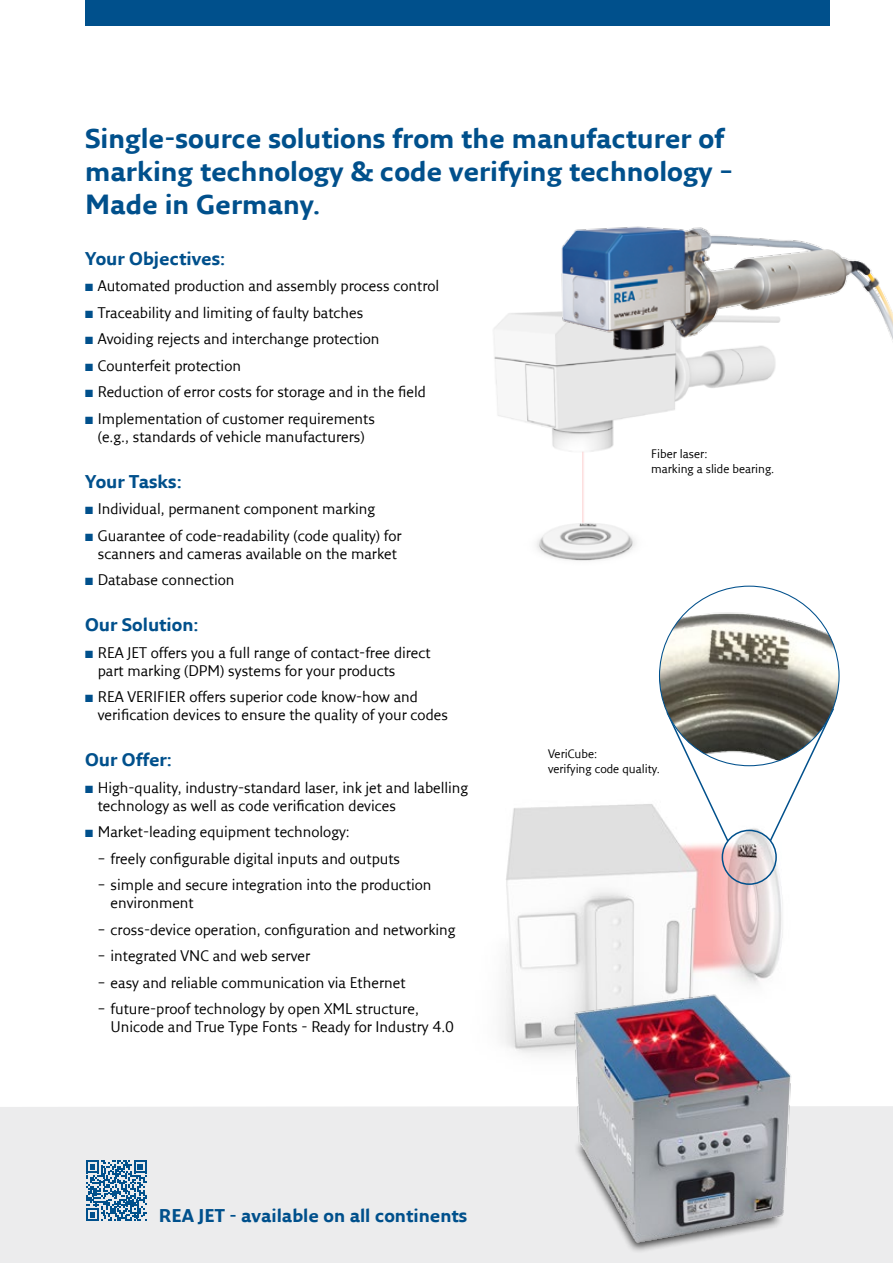
<style>
.page{position:relative;width:893px;height:1263px;background:#ececed}
.page>*{position:absolute;margin:0;border:0;box-sizing:border-box;transform-origin:0 0}
.t1{font:700 27px/33px "Fresco Sans LF";color:#00508c}
.t2{font:700 18px "Fresco Sans LF";color:#00508c}
.t3{font:15px/18px "Fresco Sans LF";color:#000}
.t4{font:12px/15px "Fresco Sans LF";color:#000}
.s1{color:#00508c}
</style>
<div class="page">
<div style="left:0;top:0;width:893px;height:1107px;background:#fff"></div>
<img style="left:432px;top:191px;width:361px;height:408px">
<img style="left:520px;top:197px;width:373px;height:207px">
<img style="left:436px;top:740px;width:372px;height:337px">
<div style="left:573px;top:1128px;width:211px;height:125px;background:#000;opacity:.75"></div>
<img style="left:554px;top:990px;width:256px;height:256px">
<svg style="left:86px;top:1160px;width:61px;height:61px"></svg>
<svg style="left:665px;top:710px;width:65px;height:133px;background:#f5f8fa"></svg>
<div style="left:768px;top:706px;width:67px;height:137px;background:#fff"></div>
<div style="left:722px;top:830px;width:55px;height:55px;border:2px solid #00508c;border-radius:50%"></div>
<img style="left:659px;top:586px;width:180px;height:180px;border-radius:90px">
<div style="left:85px;top:0;width:744px;height:26px;background:#00508c"></div>
<h1 class="t1" style="left:85px;top:121px;width:649px">Single-source solutions from the manufacturer of marking technology &amp; code verifying technology –<br>Made in Germany.</h1>
<p class="t2" style="left:85px;top:247px;width:142px">Your Objectives:</p>
<p class="t3" style="left:85px;top:276px;width:356px"><span class="s1">■</span> Automated production and assembly process control</p>
<p class="t3" style="left:85px;top:303px;width:280px"><span class="s1">■</span> Traceability and limiting of faulty batches</p>
<p class="t3" style="left:85px;top:329px;width:296px"><span class="s1">■</span> Avoiding rejects and interchange protection</p>
<p class="t3" style="left:85px;top:356px;width:157px"><span class="s1">■</span> Counterfeit protection</p>
<p class="t3" style="left:85px;top:382px;width:342px"><span class="s1">■</span> Reduction of error costs for storage and in the field</p>
<p class="t3" style="left:85px;top:409px;width:291px;text-align:center"><span class="s1">■</span> Implementation of customer requirements (e.g., standards of vehicle manufacturers)</p>
<p class="t2" style="left:85px;top:470px;width:98px">Your Tasks:</p>
<p class="t3" style="left:85px;top:499px;width:292px"><span class="s1">■</span> Individual, permanent component marking</p>
<p class="t3" style="left:85px;top:526px;width:318px;text-align:center"><span class="s1">■</span> Guarantee of code-readability (code quality) for scanners and cameras available on the market</p>
<p class="t3" style="left:85px;top:570px;width:151px"><span class="s1">■</span> Database connection</p>
<p class="t2" style="left:85px;top:614px;width:115px">Our Solution:</p>
<p class="t3" style="left:98px;top:643px;width:334px;text-indent:-13px"><span class="s1">■</span> REA JET offers you a full range of contact-free direct part marking (DPM) systems for your products</p>
<p class="t3" style="left:98px;top:687px;width:352px;text-indent:-13px"><span class="s1">■</span> REA VERIFIER offers superior code know-how and verification devices to ensure the quality of your codes</p>
<p class="t2" style="left:85px;top:749px;width:88px">Our Offer:</p>
<p class="t3" style="left:98px;top:778px;width:372px;text-indent:-13px"><span class="s1">■</span> High-quality, industry-standard laser, ink jet and labelling technology as well as code verification devices</p>
<p class="t3" style="left:85px;top:822px;width:266px"><span class="s1">■</span> Market-leading equipment technology:</p>
<p class="t3" style="left:98px;top:849px;width:304px">– freely configurable digital inputs and outputs</p>
<p class="t3" style="left:111px;top:875px;width:322px;text-indent:-13px">– simple and secure integration into the production environment</p>
<p class="t3" style="left:98px;top:920px;width:359px">– cross-device operation, configuration and networking</p>
<p class="t3" style="left:98px;top:946px;width:214px">– integrated VNC and web server</p>
<p class="t3" style="left:98px;top:973px;width:309px">– easy and reliable communication via Ethernet</p>
<p class="t3" style="left:111px;top:999px;width:345px;text-indent:-13px">– future-proof technology by open XML structure,<br>Unicode and True Type Fonts - Ready for Industry 4.0</p>
<p class="t2" style="left:159px;top:1204px;width:310px">REA JET - available on all continents</p>
<p class="t4" style="left:651px;top:446px;width:125px">Fiber laser:<br>marking a slide bearing.</p>
<p class="t4" style="left:548px;top:746px;width:113px">VeriCube:<br>verifying code quality.</p>
</div>
